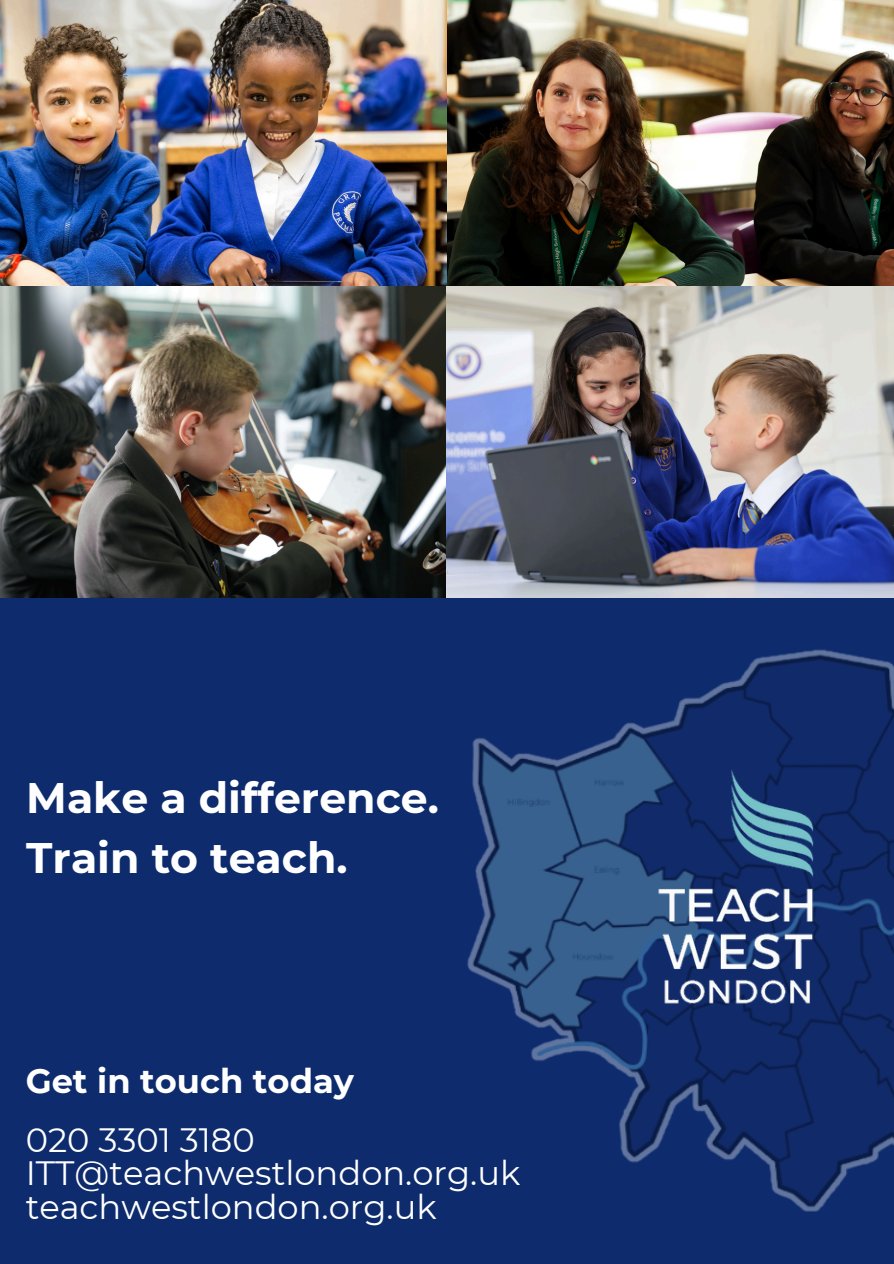
<style>
.page{position:relative;width:894px;height:1264px;background:#fff}
.page>*{position:absolute;margin:0;border:0;box-sizing:border-box;transform-origin:0 0}
.t1{font:700 42.6px/59.7px "Montserrat";color:#fff}
.t2{font:33.75px "Montserrat";color:#fff}
.t3{font:700 33.75px "Montserrat";color:#fff}
</style>
<div class="page">
<div style="left:0;top:0;width:893px;height:1263px;background:#0e2c6d"></div>
<img style="left:447px;top:0;width:446px;height:286px">
<img style="left:0;top:0;width:447px;height:597px">
<img style="left:446px;top:286px;width:447px;height:311px">
<img style="left:467px;top:649px;width:426px;height:563px">
<img style="left:549px;top:716px;width:344px;height:366px">
<p class="t1" style="left:26px;top:768px;width:414px">Make a difference.<br>Train to teach.</p>
<p class="t3" style="left:26px;top:1060px;width:330px">Get in touch today</p>
<h1 class="t2" style="left:26px;top:1118px;width:230px">020 3301 3180</h1>
<h2 class="t2" style="left:26px;top:1152px;width:496px">ITT@teachwestlondon.org.uk</h2>
<p class="t2" style="left:26px;top:1186px;width:412px">teachwestlondon.org.uk</p>
</div>
